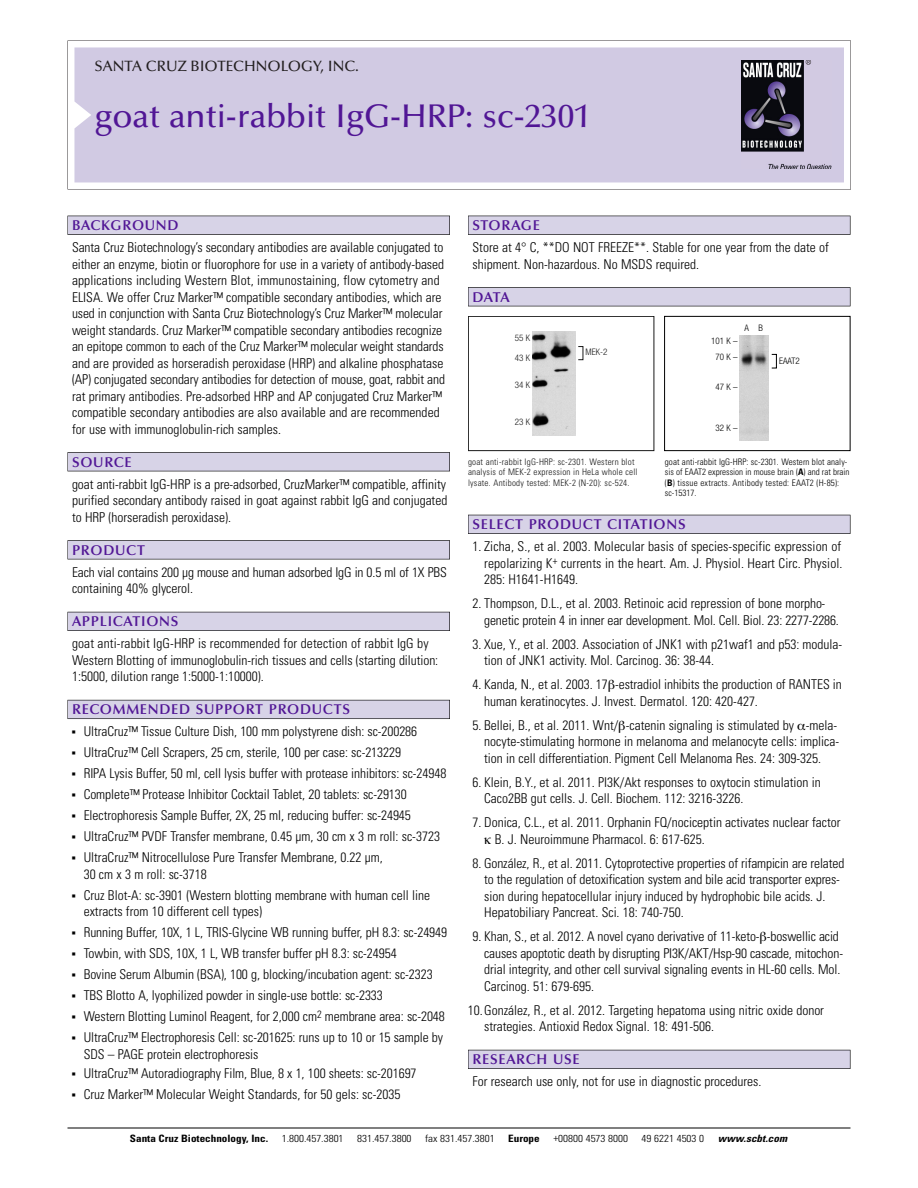
<style>
.page{position:relative;width:918px;height:1188px;background:#fff}
.page>*{position:absolute;margin:0;border:0;box-sizing:border-box;transform-origin:0 0}
.t1{font:500 33px "Optima";color:#511695}
.t2{font:500 15px "Optima";color:#231f20}
.t3{font:600 14.25px "Optima";letter-spacing:.05em;color:#511695}
.t4{font:300 condensed 13.5px/16.5px "Univers";color:#000}
.t5{font:300 condensed 10.2px "Univers";color:#000;scale:1.1 1}
.t6{font:700 condensed 10.2px "Univers";color:#000;scale:1.1 1}
.t7{font:italic 700 condensed 10.2px "Univers";letter-spacing:.005em;color:#000;scale:1.1 1}
.t8{font:300 condensed 9px/10.5px "Univers";letter-spacing:.01em;color:#000}
.t9{font:9px/10.5px "Univers Condensed Light+UTCNOW";letter-spacing:.025em;color:#191919}
.t10{font:300 condensed 9px/16.5px "Helvetica Neue";color:#000;text-align:center}
.t11{font:9px/19.5px "Helvetica Neue Light Cond+XHCPSK";color:#191919}
.s1{font-weight:700}
</style>
<div class="page">
<svg style="left:68px;top:40px;width:783px;height:149px"></svg>
<div style="left:74px;top:47px;width:770px;height:135px;background:#d1cae3"></div>
<img style="left:741px;top:60px;width:90px;height:108px">
<div style="left:68px;top:216px;width:382px;height:19px;background:#525155"></div>
<div style="left:68px;top:216px;width:381px;height:18px;background:#d7d3e7"></div>
<div style="left:68px;top:452px;width:382px;height:19px;background:#525155"></div>
<div style="left:68px;top:453px;width:381px;height:18px;background:#d7d3e7"></div>
<div style="left:68px;top:540px;width:382px;height:19px;background:#545357"></div>
<div style="left:68px;top:541px;width:381px;height:18px;background:#d7d3e7"></div>
<div style="left:68px;top:612px;width:382px;height:19px;background:#54535a"></div>
<div style="left:68px;top:612px;width:381px;height:18px;background:#d7d3e7"></div>
<div style="left:68px;top:700px;width:382px;height:19px;background:#5b5a62"></div>
<div style="left:68px;top:700px;width:381px;height:18px;background:#d7d3e7"></div>
<div style="left:468px;top:216px;width:382px;height:19px;background:#525155"></div>
<div style="left:468px;top:216px;width:382px;height:18px;background:#d7d3e7"></div>
<div style="left:468px;top:287px;width:382px;height:19px;background:#525155"></div>
<div style="left:468px;top:288px;width:382px;height:18px;background:#d7d3e7"></div>
<div style="left:468px;top:515px;width:382px;height:19px;background:#525158"></div>
<div style="left:468px;top:515px;width:382px;height:18px;background:#d7d3e7"></div>
<div style="left:468px;top:1050px;width:382px;height:19px;background:#54535a"></div>
<div style="left:468px;top:1050px;width:382px;height:18px;background:#d7d3e7"></div>
<hr style="left:68px;top:1128px;width:782px;height:1px;background:#000">
<div style="left:664px;top:316px;width:186px;height:135px;border:1px solid #000"></div>
<img style="left:740px;top:336px;width:29px;height:104px">
<div style="left:772px;top:354px;width:5px;height:14px;border:1px solid #000"></div>
<div style="left:468px;top:316px;width:186px;height:135px;border:1px solid #191919"></div>
<img style="left:532px;top:332px;width:43px;height:103px">
<p class="t2" style="left:94px;top:61px;width:266px">SANTA CRUZ BIOTECHNOLOGY, INC.</p>
<h1 class="t1" style="left:94px;top:103px;width:498px">goat anti-rabbit IgG-HRP: sc-2301</h1>
<p class="t3" style="left:72px;top:219px;width:108px">BACKGROUND</p>
<p class="t4" style="left:72px;top:240px;width:374px">Santa Cruz Biotechnology’s secondary antibodies are available conjugated to either an enzyme, biotin or fluorophore for use in a variety of antibody-based applications including Western Blot, immunostaining, flow cytometry and ELISA. We offer Cruz Marker™ compatible secondary antibodies, which are used in conjunction with Santa Cruz Biotechnology’s Cruz Marker™ molecular weight standards. Cruz Marker™ compatible secondary antibodies recognize an epitope common to each of the Cruz Marker™ molecular weight standards and are provided as horseradish peroxidase (HRP) and alkaline phosphatase (AP) conjugated secondary antibodies for detection of mouse, goat, rabbit and rat primary antibodies. Pre-adsorbed HRP and AP conjugated Cruz Marker™ compatible secondary antibodies are also available and are recommended for use with immunoglobulin-rich samples.</p>
<p class="t3" style="left:72px;top:456px;width:61px">SOURCE</p>
<p class="t4" style="left:72px;top:477px;width:377px;text-align:justify">goat anti-rabbit IgG-HRP is a pre-adsorbed, CruzMarker™ compatible, affinity purified secondary antibody raised in goat against rabbit IgG and conjugated to HRP (horseradish peroxidase).</p>
<p class="t3" style="left:72px;top:544px;width:74px">PRODUCT</p>
<p class="t4" style="left:72px;top:565px;width:376px">Each vial contains 200 µg mouse and human adsorbed IgG in 0.5 ml of 1X PBS containing 40% glycerol.</p>
<p class="t3" style="left:72px;top:616px;width:108px">APPLICATIONS</p>
<p class="t4" style="left:72px;top:636px;width:368px">goat anti-rabbit IgG-HRP is recommended for detection of rabbit IgG by<br>Western Blotting of immunoglobulin-rich tissues and cells (starting dilution:<br>1:5000, dilution range 1:5000-1:10000).</p>
<p class="t3" style="left:72px;top:704px;width:280px">RECOMMENDED SUPPORT PRODUCTS</p>
<p class="t4" style="left:84px;top:722px;width:364px;line-height:21px">UltraCruz™ Tissue Culture Dish, 100 mm polystyrene dish: sc-200286<br>UltraCruz™ Cell Scrapers, 25 cm, sterile, 100 per case: sc-213229<br>RIPA Lysis Buffer, 50 ml, cell lysis buffer with protease inhibitors: sc-24948<br>Complete™ Protease Inhibitor Cocktail Tablet, 20 tablets: sc-29130<br>Electrophoresis Sample Buffer, 2X, 25 ml, reducing buffer: sc-24945<br>UltraCruz™ PVDF Transfer membrane, 0.45 µm, 30 cm x 3 m roll: sc-3723<br>UltraCruz™ Nitrocellulose Pure Transfer Membrane, 0.22 µm,</p>
<p class="t4" style="left:84px;top:865px;width:348px;line-height:21px">30 cm x 3 m roll: sc-3718<br>Cruz Blot-A: sc-3901 (Western blotting membrane with human cell line</p>
<p class="t4" style="left:84px;top:902px;width:365px;line-height:21px">extracts from 10 different cell types)<br>Running Buffer, 10X, 1 L, TRIS-Glycine WB running buffer, pH 8.3: sc-24949<br>Towbin, with SDS, 10X, 1 L, WB transfer buffer pH 8.3: sc-24954<br>Bovine Serum Albumin (BSA), 100 g, blocking/incubation agent: sc-2323<br>TBS Blotto A, lyophilized powder in single-use bottle: sc-2333<br>Western Blotting Luminol Reagent, for 2,000 cm<sup>2</sup> membrane area: sc-2048<br>UltraCruz™ Electrophoresis Cell: sc-201625: runs up to 10 or 15 sample by</p>
<p class="t4" style="left:84px;top:1045px;width:334px;line-height:19.5px">SDS – PAGE protein electrophoresis<br>UltraCruz™ Autoradiography Film, Blue, 8 x 1, 100 sheets: sc-201697</p>
<p class="t4" style="left:84px;top:1087px;width:318px">Cruz Marker™ Molecular Weight Standards, for 50 gels: sc-2035</p>
<p class="t3" style="left:473px;top:219px;width:69px">STORAGE</p>
<p class="t4" style="left:473px;top:240px;width:358px">Store at 4° C, **DO NOT FREEZE**. Stable for one year from the date of shipment. Non-hazardous. No MSDS required.</p>
<p class="t3" style="left:473px;top:291px;width:39px">DATA</p>
<p class="t11" style="left:515px;top:329px;width:17px">55 K<br>43 K</p>
<p class="t11" style="left:515px;top:376px;width:17px">34 K</p>
<p class="t11" style="left:515px;top:413px;width:17px">23K</p>
<p class="t11" style="left:586px;top:343px;width:23px">MEK-2</p>
<p class="t9" style="left:468px;top:457px;width:171px">goat anti-rabbit IgG-HRP: sc-2301. Western blot analysis of MEK-2 expression in HeLa whole cell lysate. Antibody tested: MEK-2 (N-20): sc-524.</p>
<p class="t10" style="left:745px;top:321px;width:20px">A B</p>
<p class="t10" style="left:711px;top:333px;width:28px">101 K –<br>70K–</p>
<p class="t10" style="left:716px;top:379px;width:24px">47K–</p>
<p class="t10" style="left:716px;top:421px;width:24px">32K–</p>
<p class="t10" style="left:779px;top:353px;width:22px">EAAT2</p>
<p class="t8" style="left:665px;top:457px;width:186px">goat anti-rabbit IgG-HRP: sc-2301. Western blot analy&shy;sis of EAAT2 expression in mouse brain (<span class="s1">A</span>) and rat brain (<span class="s1">B</span>) tissue extracts. Antibody tested: EAAT2 (H-85): sc-15317.</p>
<p class="t3" style="left:473px;top:519px;width:215px">SELECT PRODUCT CITATIONS</p>
<p class="t4" style="left:484px;top:539px;width:360px;text-align:justify;text-indent:-12px">1. Zicha, S., et al. 2003. Molecular basis of species-specific expression of repolarizing K<sup>+</sup> currents in the heart. Am. J. Physiol. Heart Circ. Physiol.<br>285: H1641-H1649.</p>
<p class="t4" style="left:484px;top:596px;width:356px;text-indent:-12px">2. Thompson, D.L., et al. 2003. Retinoic acid repression of bone morpho&shy;genetic protein 4 in inner ear development. Mol. Cell. Biol. 23: 2277-2286.</p>
<p class="t4" style="left:484px;top:637px;width:360px;text-indent:-12px">3. Xue, Y., et al. 2003. Association of JNK1 with p21waf1 and p53: modula&shy;tion of JNK1 activity. Mol. Carcinog. 36: 38-44.</p>
<p class="t4" style="left:484px;top:677px;width:359px;text-indent:-12px">4. Kanda, N., et al. 2003. 17 -estradiol inhibits the production of RANTES in human keratinocytes. J. Invest. Dermatol. 120: 420-427.</p>
<p class="t4" style="left:484px;top:718px;width:357px;text-indent:-12px">5. Bellei, B., et al. 2011. Wnt/ -catenin signaling is stimulated by -mela&shy;nocyte-stimulating hormone in melanoma and melanocyte cells: implica&shy;tion in cell differentiation. Pigment Cell Melanoma Res. 24: 309-325.</p>
<p class="t4" style="left:484px;top:775px;width:338px;text-indent:-12px">6. Klein, B.Y., et al. 2011. PI3K/Akt responses to oxytocin stimulation in<br>Caco2BB gut cells. J. Cell. Biochem. 112: 3216-3226.</p>
<p class="t4" style="left:495px;top:815px;width:347px;text-indent:-22px">7. Donica, C.L., et al. 2011. Orphanin FQ/nociceptin activates nuclear factor<br>B. J. Neuroimmune Pharmacol. 6: 617-625.</p>
<p class="t4" style="left:484px;top:856px;width:362px;text-indent:-12px">8. González, R., et al. 2011. Cytoprotective properties of rifampicin are related to the regulation of detoxification system and bile acid transporter expres&shy;sion during hepatocellular injury induced by hydrophobic bile acids. J.<br>Hepatobiliary Pancreat. Sci. 18: 740-750.</p>
<p class="t4" style="left:484px;top:929px;width:361px;text-indent:-12px">9. Khan, S., et al. 2012. A novel cyano derivative of 11-keto- -boswellic acid causes apoptotic death by disrupting PI3K/AKT/Hsp-90 cascade, mitochon&shy;drial integrity, and other cell survival signaling events in HL-60 cells. Mol.<br>Carcinog. 51: 679-695.</p>
<p class="t4" style="left:484px;top:1003px;width:341px;text-indent:-16px">10.González, R., et al. 2012. Targeting hepatoma using nitric oxide donor strategies. Antioxid Redox Signal. 18: 491-506.</p>
<p class="t3" style="left:473px;top:1054px;width:109px">RESEARCH USE</p>
<p class="t4" style="left:473px;top:1074px;width:290px">For research use only, not for use in diagnostic procedures.</p>
<p class="t6" style="left:130px;top:1135px;width:127px">Santa Cruz Biotechnology, Inc.</p>
<p class="t5" style="left:282px;top:1135px;width:58px">1.800.457.3801</p>
<p class="t5" style="left:357px;top:1135px;width:51px">831.457.3800</p>
<p class="t5" style="left:425px;top:1135px;width:65px">fax 831.457.3801</p>
<p class="t6" style="left:508px;top:1135px;width:30px">Europe</p>
<p class="t5" style="left:553px;top:1135px;width:69px">+00800 4573 8000</p>
<p class="t5" style="left:642px;top:1135px;width:58px">49 6221 4503 0</p>
<p class="t7" style="left:718px;top:1135px;width:64px">www.scbt.com</p>
</div>
